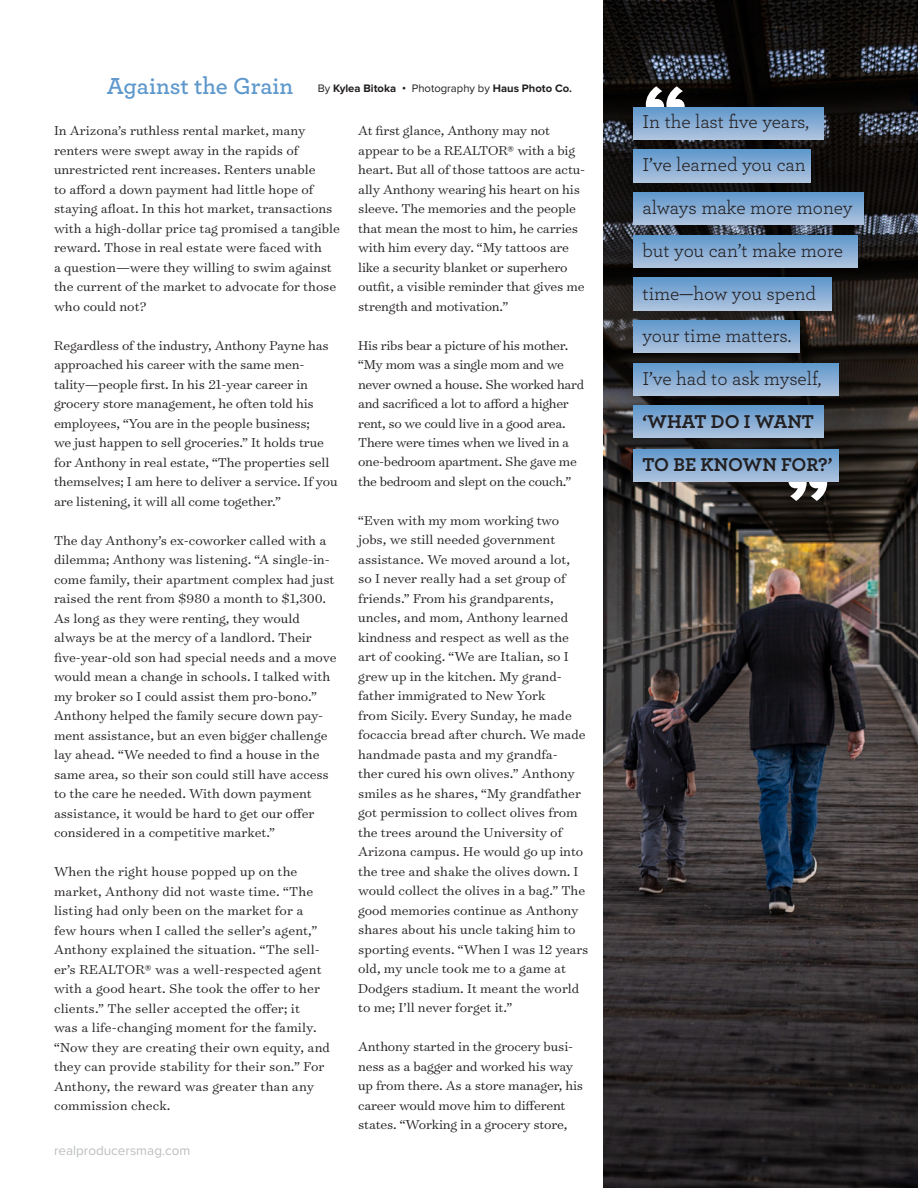
<style>
.page{position:relative;width:918px;height:1188px;background:#fff}
.page>*{position:absolute;margin:0;border:0;box-sizing:border-box;transform-origin:0 0}
.t1{font:19.5px/42.9px "Archer Pro";letter-spacing:-.01em;color:#231f20}
.t2{font:700 19.5px/42.9px "Archer Pro";color:#231f20}
.t3{font:300 14.7px/19.5px "Surveyor Text";color:#231f20}
.t4{font:300 14.7px/19.5px "Surveyor Text";letter-spacing:-.02em;color:#231f20}
.t5{font:13.5px "Proxima Nova";color:#bcbec0}
.t6{font:700 11.25px "Proxima Nova";color:#231f20}
.s1{font-family:"Archer Pro";font-weight:600;font-size:24.3px;color:#5e98cc}
.s2{font-weight:400}
</style>
<div class="page">
<img style="left:604px;top:0;width:314px;height:1188px">
<svg style="left:646px;top:86px;width:39px;height:21px"></svg>
<svg style="left:788px;top:481px;width:39px;height:20px"></svg>
<div style="left:634px;top:107px;width:190px;height:32px;background:linear-gradient(to bottom,#5e97cc,#abc1dd)"></div>
<div style="left:634px;top:150px;width:177px;height:32px;background:linear-gradient(to bottom,#5f98cc,#acc2dd)"></div>
<div style="left:634px;top:193px;width:230px;height:32px;background:linear-gradient(to bottom,#6098cc,#adc2de)"></div>
<div style="left:634px;top:235px;width:223px;height:32px;background:linear-gradient(to bottom,#5f97cc,#abc1dd)"></div>
<div style="left:634px;top:278px;width:198px;height:32px;background:linear-gradient(to bottom,#5f98cc,#acc2dd)"></div>
<svg style="left:634px;top:320px;width:165px;height:33px;background:#86add5"></svg>
<div style="left:634px;top:363px;width:204px;height:32px;background:linear-gradient(to bottom,#5f97cc,#abc1dd)"></div>
<div style="left:634px;top:406px;width:190px;height:32px;background:linear-gradient(to bottom,#6098cc,#acc2de)"></div>
<div style="left:634px;top:449px;width:204px;height:32px;background:linear-gradient(to bottom,#5e97cc,#abc1dd)"></div>
<p class="t6" style="left:107px;top:83px;width:467px"><span class="s1">Against the Grain</span> <span class="s2">By</span> Kylea Bitoka • <span class="s2">Photography by</span> Haus Photo Co.</p>
<p class="t3" style="left:54px;top:120px;width:287px">In Arizona’s ruthless rental market, many renters were swept away in the rapids of unrestricted rent increases. Renters unable<br>to afford a down payment had little hope of staying afloat. In this hot market, transactions with a high-dollar price tag promised a tangible reward. Those in real estate were faced with<br>a question—were they willing to swim against the current of the market to advocate for those who could not?</p>
<p class="t3" style="left:54px;top:335px;width:285px">Regardless of the industry, Anthony Payne has approached his career with the same men&shy;tality—people first. In his 21-year career in grocery store management, he often told his employees, “You are in the people business;<br>we just happen to sell groceries.” It holds true for Anthony in real estate, “The properties sell themselves; I am here to deliver a service. If you are listening, it will all come together.”</p>
<p class="t3" style="left:54px;top:530px;width:284px">The day Anthony’s ex-coworker called with a dilemma; Anthony was listening. “A single-in&shy;come family, their apartment complex had just raised the rent from $980 a month to $1,300.<br>As long as they were renting, they would always be at the mercy of a landlord. Their five-year-old son had special needs and a move would mean a change in schools. I talked with my broker so I could assist them pro-bono.” Anthony helped the family secure down pay&shy;ment assistance, but an even bigger challenge lay ahead. “We needed to find a house in the same area, so their son could still have access to the care he needed. With down payment assistance, it would be hard to get our offer considered in a competitive market.”</p>
<p class="t3" style="left:54px;top:861px;width:278px">When the right house popped up on the market, Anthony did not waste time. “The listing had only been on the market for a<br>few hours when I called the seller’s agent,” Anthony explained the situation. “The sell&shy;er’s REALTOR® was a well-respected agent with a good heart. She took the offer to her clients.” The seller accepted the offer; it<br>was a life-changing moment for the family. “Now they are creating their own equity, and they can provide stability for their son.” For Anthony, the reward was greater than any commission check.</p>
<p class="t3" style="left:358px;top:120px;width:228px">At first glance, Anthony may not appear to be a REALTOR® with a big heart. But all of those tattoos are actu&shy;ally Anthony wearing his heart on his sleeve. The memories and the people that mean the most to him, he carries with him every day. “My tattoos are like a security blanket or superhero outfit, a visible reminder that gives me strength and motivation.”</p>
<p class="t4" style="left:358px;top:335px;width:228px">His ribs bear a picture of his mother. “My mom was a single mom and we never owned a house. She worked hard and sacrificed a lot to afford a higher rent, so we could live in a good area.<br>There were times when we lived in a one-bedroom apartment. She gave me the bedroom and slept on the couch.”</p>
<p class="t3" style="left:358px;top:510px;width:232px">“Even with my mom working two jobs, we still needed government assistance. We moved around a lot,<br>so I never really had a set group of friends.” From his grandparents, uncles, and mom, Anthony learned kindness and respect as well as the art of cooking. “We are Italian, so I grew up in the kitchen. My grand&shy;father immigrated to New York<br>from Sicily. Every Sunday, he made focaccia bread after church. We made handmade pasta and my grandfa-<br>ther cured his own olives.” Anthony smiles as he shares, “My grandfather got permission to collect olives from the trees around the University of Arizona campus. He would go up into the tree and shake the olives down. I would collect the olives in a bag.” The good memories continue as Anthony shares about his uncle taking him to sporting events. “When I was 12 years old, my uncle took me to a game at Dodgers stadium. It meant the world to me; I’ll never forget it.”</p>
<p class="t3" style="left:358px;top:1037px;width:227px">Anthony started in the grocery busi&shy;ness as a bagger and worked his way up from there. As a store manager, his career would move him to different states. “Working in a grocery store,</p>
<p class="t5" style="left:54px;top:1143px;width:138px">realproducersmag.com</p>
<h1 class="t1" style="left:643px;top:99px;width:168px">In the last five years,<br>I’ve learned you can</h1>
<h1 class="t1" style="left:643px;top:185px;width:212px">always make more money but you can’t make more</h1>
<h1 class="t1" style="left:643px;top:271px;width:180px">time—how you spend your time matters.<br>I’ve had to ask myself,</h1>
<h1 class="t2" style="left:643px;top:399px;width:192px">‘WHAT DO I WANT<br>TO BE KNOWN FOR?’</h1>
</div>
